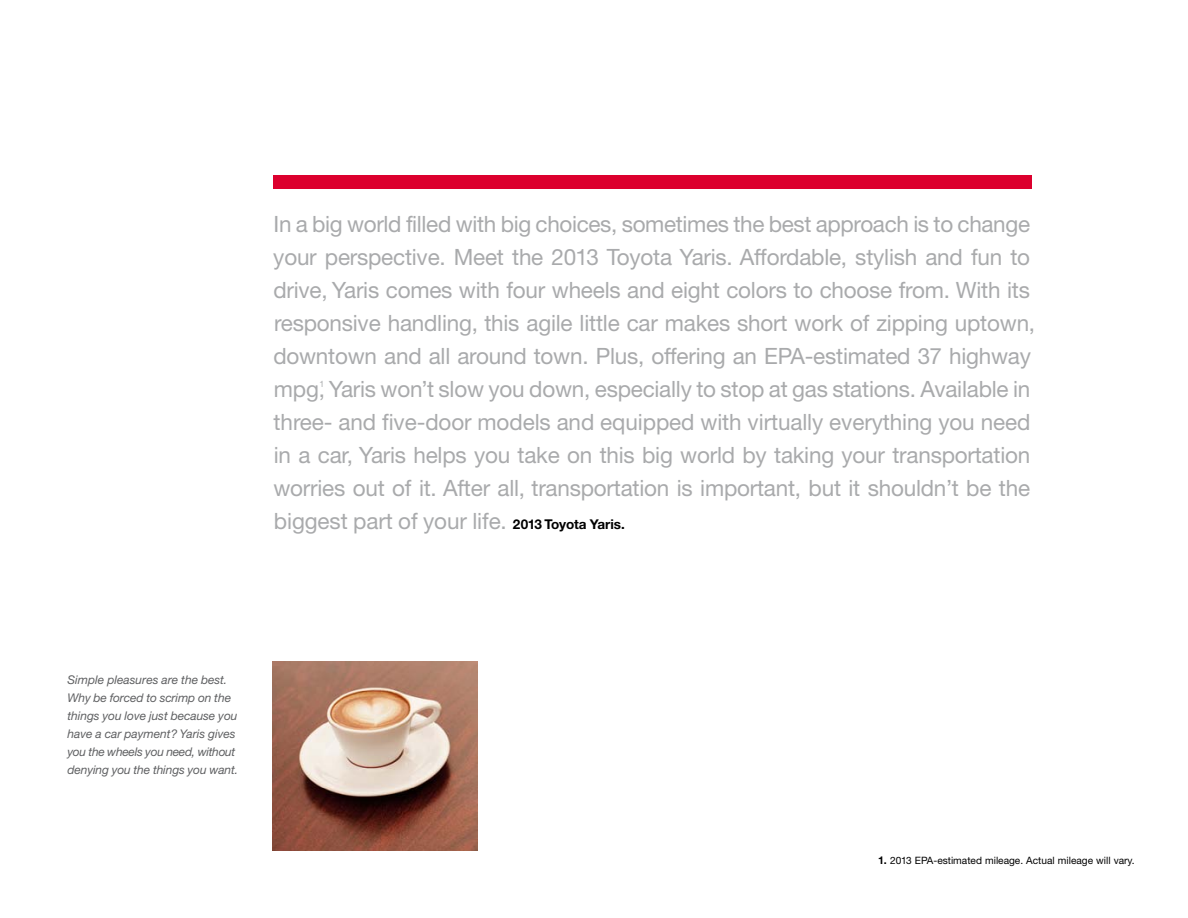
<style>
.page{position:relative;width:1188px;height:918px;background:#fff}
.page>*{position:absolute;margin:0;border:0;box-sizing:border-box;transform-origin:0 0}
.t1{font:22.5px/33px "Helvetica Neue LT Std";letter-spacing:-.01em;color:#a9aaac}
.t2{font:italic 12px/18px "Helvetica Neue LT Std";letter-spacing:-.01em;color:#5f6062}
.t3{font:10.2px "Helvetica Neue LT Std";color:#000}
.t4{font:8.7px "Helvetica Neue LT Std";color:#a9aaac}
.s1{font-weight:700;font-size:13.5px;color:#000}
.s2{font-weight:700;font-size:10.8px}
</style>
<div class="page">
<img style="left:273px;top:662px;width:205px;height:188px">
<div style="left:273px;top:176px;width:758px;height:13px;background:#dc002e"></div>
<p class="t1" style="left:273px;top:207px;width:763px">In a big world filled with big choices, sometimes the best approach is to change your perspective. Meet the 2013 Toyota Yaris. Affordable, stylish and fun to drive, Yaris comes with four wheels and eight colors to choose from. With its responsive handling, this agile little car makes short work of zipping uptown, downtown and all around town. Plus, offering an EPA-estimated 37 highway mpg, Yaris won’t slow you down, especially to stop at gas stations. Available in</p>
<p class="t4" style="left:319px;top:379px;width:6px">1</p>
<p class="t1" style="left:273px;top:405px;width:758px;text-align:justify">three- and five-door models and equipped with virtually everything you need in a car, Yaris helps you take on this big world by taking your transportation worries out of it. After all, transportation is important, but it shouldn’t be the biggest part of your life. <span class="s1">2013 Toyota Yaris.</span></p>
<p class="t2" style="left:68px;top:670px;width:172px">Simple pleasures are the best.<br>Why be forced to scrimp on the things you love just because you have a car payment? Yaris gives you the wheels you need, without denying you the things you want.</p>
<p class="t3" style="left:878px;top:854px;width:258px"><span class="s2">1.</span> 2013 EPA-estimated mileage. Actual mileage will vary.</p>
</div>
